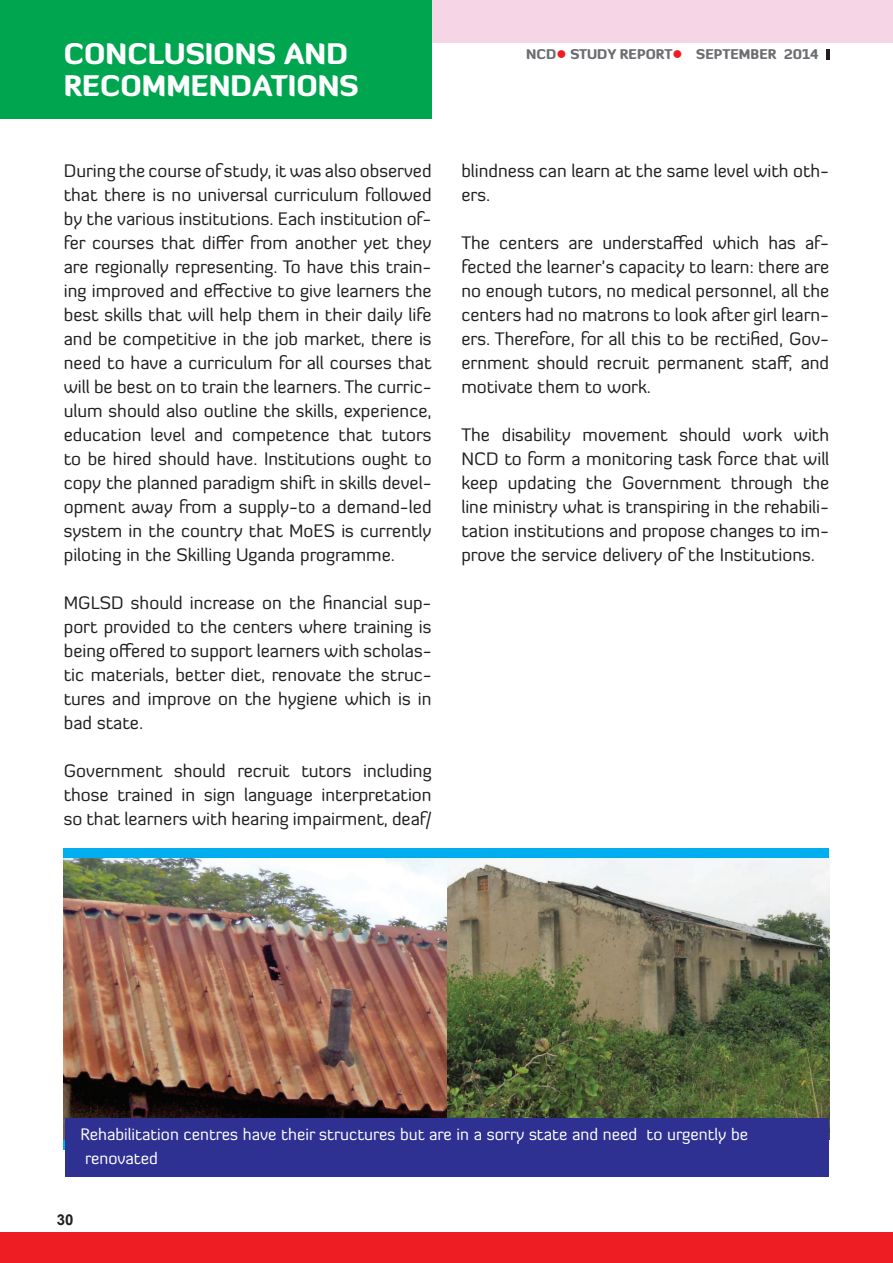
<style>
.page{position:relative;width:893px;height:1263px;background:#fff}
.page>*{position:absolute;margin:0;border:0;box-sizing:border-box;transform-origin:0 0}
.t1{font:900 28.5px/31.5px "Diavlo";color:#fff}
.t2{font:18px/24px "Diavlo";color:#231f20;text-align:justify}
.t3{font:16.5px/24px "Diavlo";color:#fff}
.t4{font:700 15px "Arial";color:#231f20}
.t5{font:900 13.5px "Diavlo";color:#6c6d70}
.s1{color:#ee1d23}
</style>
<div class="page">
<div style="left:0;top:0;width:893px;height:43px;background:#f6d6e6"></div>
<div style="left:0;top:1232px;width:893px;height:31px;background:#ee1d23"></div>
<svg style="left:826px;top:49px;width:3px;height:11px"></svg>
<img style="left:446px;top:858px;width:383px;height:260px">
<img style="left:64px;top:858px;width:382px;height:282px">
<div style="left:64px;top:848px;width:765px;height:10px;background:#00aeef"></div>
<div style="left:65px;top:1118px;width:764px;height:59px;background:#2e3092"></div>
<div style="left:0;top:0;width:432px;height:118px;background:#00a54f"></div>
<h1 class="t1" style="left:64px;top:38px;width:297px">CONCLUSIONS AND<br>RECOMMENDATIONS</h1>
<p class="t2" style="left:64px;top:159px;width:369px">During the course of study, it was also observed that there is no universal curriculum followed by the various institutions. Each institution of&shy;fer courses that differ from another yet they are regionally representing. To have this train&shy;ing improved and effective to give learners the best skills that will help them in their daily life and be competitive in the job market, there is need to have a curriculum for all courses that will be best on to train the learners. The curric&shy;ulum should also outline the skills, experience, education level and competence that tutors to be hired should have. Institutions ought to copy the planned paradigm shift in skills devel&shy;opment away from a supply-to a demand-led system in the country that MoES is currently piloting in the Skilling Uganda programme.</p>
<p class="t2" style="left:64px;top:591px;width:369px">MGLSD should increase on the financial sup&shy;port provided to the centers where training is being offered to support learners with scholas&shy;tic materials, better diet, renovate the struc&shy;tures and improve on the hygiene which is in bad state.</p>
<p class="t2" style="left:64px;top:759px;width:369px">Government should recruit tutors including those trained in sign language interpretation so that learners with hearing impairment, deaf/</p>
<p class="t5" style="left:526px;top:46px;width:294px">NCD<span class="s1">●</span> STUDY REPORT<span class="s1">●</span> SEPTEMBER 2014</p>
<p class="t2" style="left:461px;top:159px;width:369px">blindness can learn at the same level with oth&shy;ers.</p>
<p class="t2" style="left:461px;top:231px;width:369px">The centers are understaffed which has af&shy;fected the learner’s capacity to learn: there are no enough tutors, no medical personnel, all the centers had no matrons to look after girl learn&shy;ers. Therefore, for all this to be rectified, Gov&shy;ernment should recruit permanent staff, and motivate them to work.</p>
<p class="t2" style="left:461px;top:423px;width:369px">The disability movement should work with NCD to form a monitoring task force that will keep updating the Government through the line ministry what is transpiring in the rehabili&shy;tation institutions and propose changes to im&shy;prove the service delivery of the Institutions.</p>
<p class="t3" style="left:80px;top:1122px;width:669px">Rehabilitation centres have their structures but are in a sorry state and need to urgently be renovated</p>
<p class="t4" style="left:57px;top:1210px;width:18px">30</p>
</div>
